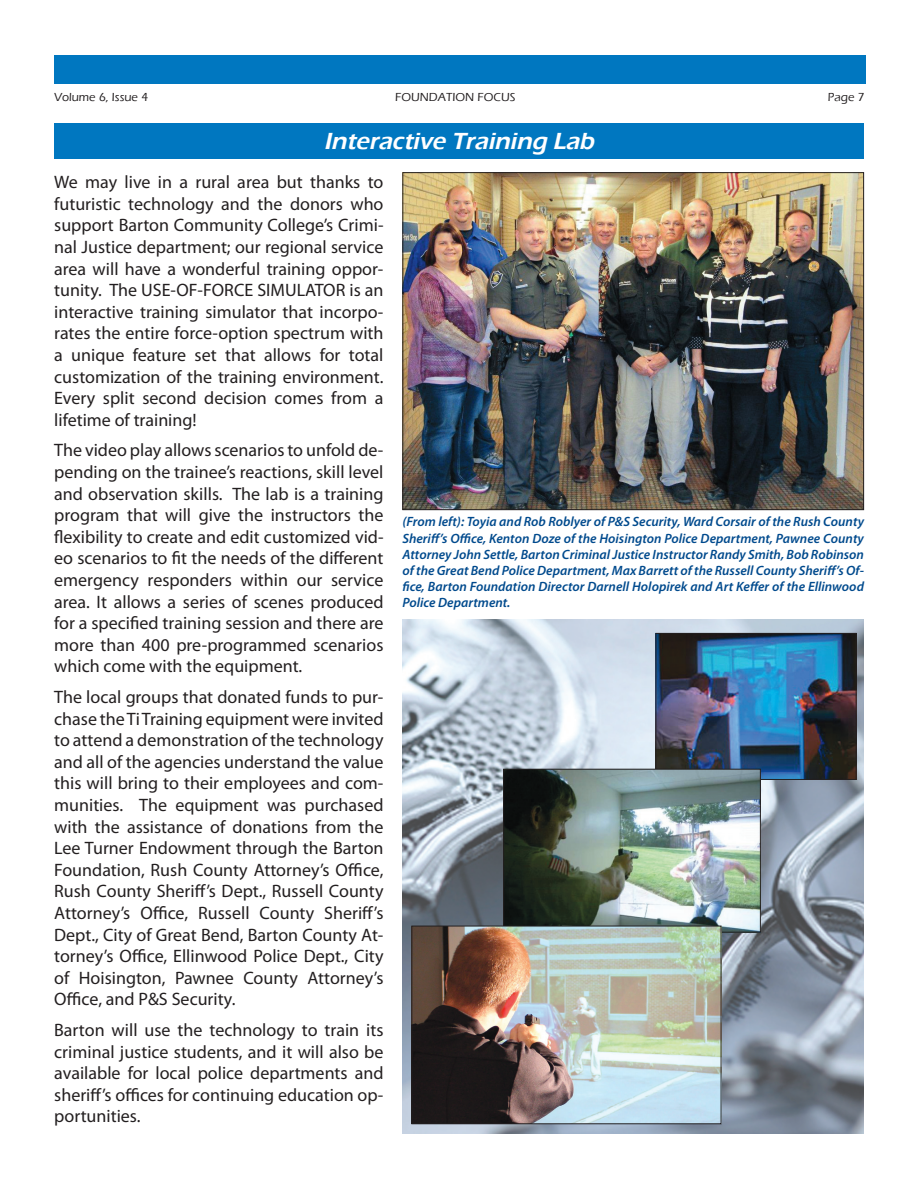
<style>
.page{position:relative;width:918px;height:1188px;background:#fff}
.page>*{position:absolute;margin:0;border:0;box-sizing:border-box;transform-origin:0 0}
.t1{font:italic 600 24px "Eras ITC";color:#fff}
.t2{font:18px/21.6px "Myriad Pro";color:#231f20;text-align:justify}
.t3{font:italic 600 13.5px/16.2px "Myriad Pro";color:#004a8d;text-align:justify}
.t4{font:500 12px "Eras ITC";color:#231f20}
</style>
<div class="page">
<img style="left:402px;top:620px;width:462px;height:514px">
<div style="left:54px;top:55px;width:811px;height:29px;background:#0077c0"></div>
<div style="left:54px;top:123px;width:810px;height:36px;background:#0077c0"></div>
<img style="left:404px;top:174px;width:458px;height:334px">
<div style="left:402px;top:172px;width:462px;height:338px;border:1px solid #231f20"></div>
<img style="left:658px;top:635px;width:197px;height:143px">
<div style="left:656px;top:633px;width:201px;height:147px;border:1px solid #231f20"></div>
<img style="left:505px;top:771px;width:254px;height:160px">
<div style="left:503px;top:769px;width:258px;height:164px;border:1px solid #231f20"></div>
<img style="left:413px;top:928px;width:306px;height:194px">
<div style="left:411px;top:926px;width:310px;height:198px;border:1px solid #231f20"></div>
<p class="t4" style="left:54px;top:90px;width:96px">Volume 6, Issue 4</p>
<p class="t4" style="left:395px;top:90px;width:122px">FOUNDATION FOCUS</p>
<p class="t4" style="left:828px;top:90px;width:38px">Page 7</p>
<h1 class="t1" style="left:324px;top:128px;width:276px">Interactive Training Lab</h1>
<p class="t2" style="left:54px;top:171px;width:331px">We may live in a rural area but thanks to futuristic technology and the donors who support Barton Community College’s Crimi&shy;nal Justice department; our regional service area will have a wonderful training oppor&shy;tunity. The USE-OF-FORCE SIMULATOR is an interactive training simulator that incorpo&shy;rates the entire force-option spectrum with a unique feature set that allows for total customization of the training environment.<br>Every split second decision comes from a lifetime of training!</p>
<p class="t2" style="left:54px;top:439px;width:331px">The video play allows scenarios to unfold de&shy;pending on the trainee’s reactions, skill level and observation skills. The lab is a training program that will give the instructors the flexibility to create and edit customized vid&shy;eo scenarios to fit the needs of the different emergency responders within our service area. It allows a series of scenes produced for a specified training session and there are more than 400 pre-programmed scenarios which come with the equipment.</p>
<p class="t2" style="left:54px;top:686px;width:331px">The local groups that donated funds to pur&shy;chase the Ti Training equipment were invited to attend a demonstration of the technology and all of the agencies understand the value this will bring to their employees and com&shy;munities. The equipment was purchased with the assistance of donations from the Lee Turner Endowment through the Barton Foundation, Rush County Attorney’s Office, Rush County Sheriff’s Dept., Russell County Attorney’s Office, Russell County Sheriff’s Dept., City of Great Bend, Barton County At&shy;torney’s Office, Ellinwood Police Dept., City of Hoisington, Pawnee County Attorney’s Office, and P&amp;S Security.</p>
<p class="t2" style="left:54px;top:1019px;width:331px">Barton will use the technology to train its criminal justice students, and it will also be available for local police departments and sheriff’s offices for continuing education op&shy;portunities.</p>
<p class="t3" style="left:402px;top:513px;width:463px">(From left): Toyia and Rob Roblyer of P&amp;S Security, Ward Corsair of the Rush County Sheriff’s Office, Kenton Doze of the Hoisington Police Department, Pawnee County Attorney John Settle, Barton Criminal Justice Instructor Randy Smith, Bob Robinson of the Great Bend Police Department, Max Barrett of the Russell County Sheriff’s Of&shy;fice, Barton Foundation Director Darnell Holopirek and Art Keffer of the Ellinwood Police Department.</p>
</div>
